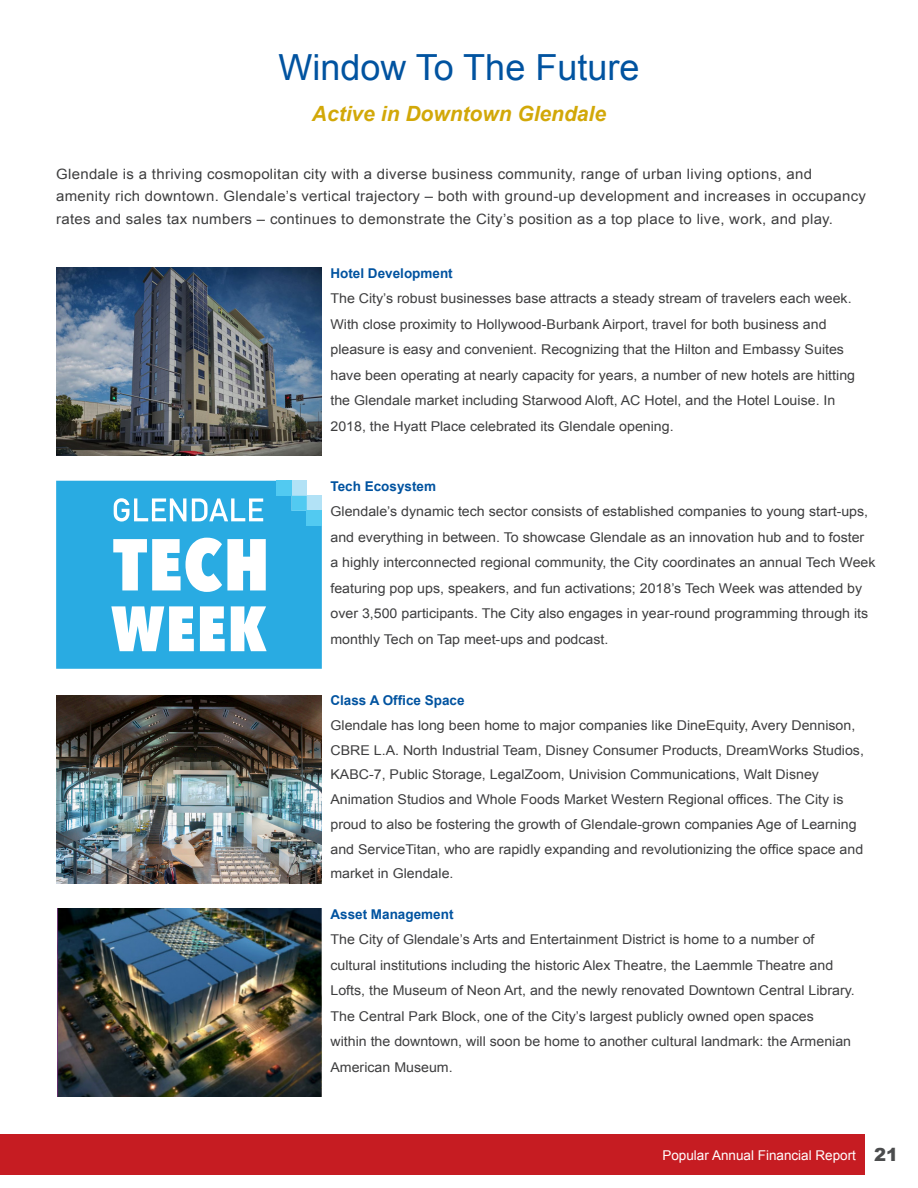
<style>
.page{position:relative;width:918px;height:1188px;background:#fff}
.page>*{position:absolute;margin:0;border:0;box-sizing:border-box;transform-origin:0 0}
.t1{font:36px "Arial";color:#0153a0}
.t2{font:italic 700 21px "Arial";color:#d2a808}
.Paragraph_Style_1{font:14.25px/22.8px "Arial";letter-spacing:.02em;color:#3e3e3f;scale:1.05 1}
.Paragraph_Style_3{font:13.5px/25.5px "Arial";color:#3e3e3f;scale:1.05 1}
.Paragraph_Style_3-2{font:700 13.5px "Arial";color:#0153a0}
.t3{font:13.5px "Arial";color:#fff}
.s1{font-weight:900;font-size:18px;color:#4b4c4d}
</style>
<div class="page">
<div style="left:0;top:1134px;width:864px;height:40px;background:#c61c22"></div>
<img style="left:56px;top:268px;width:266px;height:188px">
<img style="left:56px;top:695px;width:266px;height:188px">
<div style="left:56px;top:481px;width:266px;height:188px;background:#29abe2"></div>
<div style="left:307px;top:496px;width:15px;height:15px;background:#b2e2f6"></div>
<div style="left:307px;top:511px;width:15px;height:15px;background:#52caf1"></div>
<div style="left:292px;top:481px;width:15px;height:15px;background:#b2e2f6"></div>
<div style="left:277px;top:481px;width:15px;height:15px;background:#52caf1"></div>
<svg style="left:292px;top:496px;width:15px;height:15px"></svg>
<svg style="left:113px;top:538px;width:153px;height:54px"></svg>
<svg style="left:111px;top:606px;width:83px;height:45px"></svg>
<svg style="left:200px;top:606px;width:25px;height:45px"></svg>
<svg style="left:231px;top:606px;width:36px;height:45px"></svg>
<svg style="left:114px;top:498px;width:72px;height:24px"></svg>
<svg style="left:192px;top:498px;width:71px;height:23px"></svg>
<img style="left:57px;top:909px;width:265px;height:188px">
<p class="t1" style="left:279px;top:44px;width:362px">Window To The Future</p>
<p class="t2" style="left:312px;top:100px;width:296px">Active in Downtown Glendale</p>
<p class="Paragraph_Style_1" style="left:56px;top:162px;width:773px">Glendale is a thriving cosmopolitan city with a diverse business community, range of urban living options, and amenity rich downtown. Glendale’s vertical trajectory – both with ground-up development and increases in occupancy rates and sales tax numbers – continues to demonstrate the City’s position as a top place to live, work, and play.</p>
<p class="Paragraph_Style_3-2" style="left:330px;top:264px;width:124px">Hotel Development</p>
<p class="Paragraph_Style_3" style="left:330px;top:286px;width:501px">The City’s robust businesses base attracts a steady stream of travelers each week.<br>With close proximity to Hollywood-Burbank Airport, travel for both business and pleasure is easy and convenient. Recognizing that the Hilton and Embassy Suites have been operating at nearly capacity for years, a number of new hotels are hitting the Glendale market including Starwood Aloft, AC Hotel, and the Hotel Louise. In 2018, the Hyatt Place celebrated its Glendale opening.</p>
<p class="Paragraph_Style_3-2" style="left:330px;top:477px;width:107px">Tech Ecosystem</p>
<p class="Paragraph_Style_3" style="left:330px;top:499px;width:521px">Glendale’s dynamic tech sector consists of established companies to young start-ups, and everything in between. To showcase Glendale as an innovation hub and to foster a highly interconnected regional community, the City coordinates an annual Tech Week featuring pop ups, speakers, and fun activations; 2018’s Tech Week was attended by over 3,500 participants. The City also engages in year-round programming through its monthly Tech on Tap meet-ups and podcast.</p>
<p class="Paragraph_Style_3-2" style="left:330px;top:691px;width:136px">Class A Office Space</p>
<p class="Paragraph_Style_3" style="left:330px;top:713px;width:510px;line-height:24.8px">Glendale has long been home to major companies like DineEquity, Avery Dennison, CBRE L.A. North Industrial Team, Disney Consumer Products, DreamWorks Studios, KABC-7, Public Storage, LegalZoom, Univision Communications, Walt Disney Animation Studios and Whole Foods Market Western Regional offices. The City is proud to also be fostering the growth of Glendale-grown companies Age of Learning and ServiceTitan, who are rapidly expanding and revolutionizing the office space and market in Glendale.</p>
<p class="Paragraph_Style_3-2" style="left:330px;top:905px;width:125px">Asset Management</p>
<p class="Paragraph_Style_3" style="left:330px;top:927px;width:501px">The City of Glendale’s Arts and Entertainment District is home to a number of cultural institutions including the historic Alex Theatre, the Laemmle Theatre and Lofts, the Museum of Neon Art, and the newly renovated Downtown Central Library.<br>The Central Park Block, one of the City’s largest publicly owned open spaces<br>within the downtown, will soon be home to another cultural landmark: the Armenian American Museum.</p>
<p class="t3" style="left:662px;top:1146px;width:237px">Popular Annual Financial Report <span class="s1">21</span></p>
</div>
